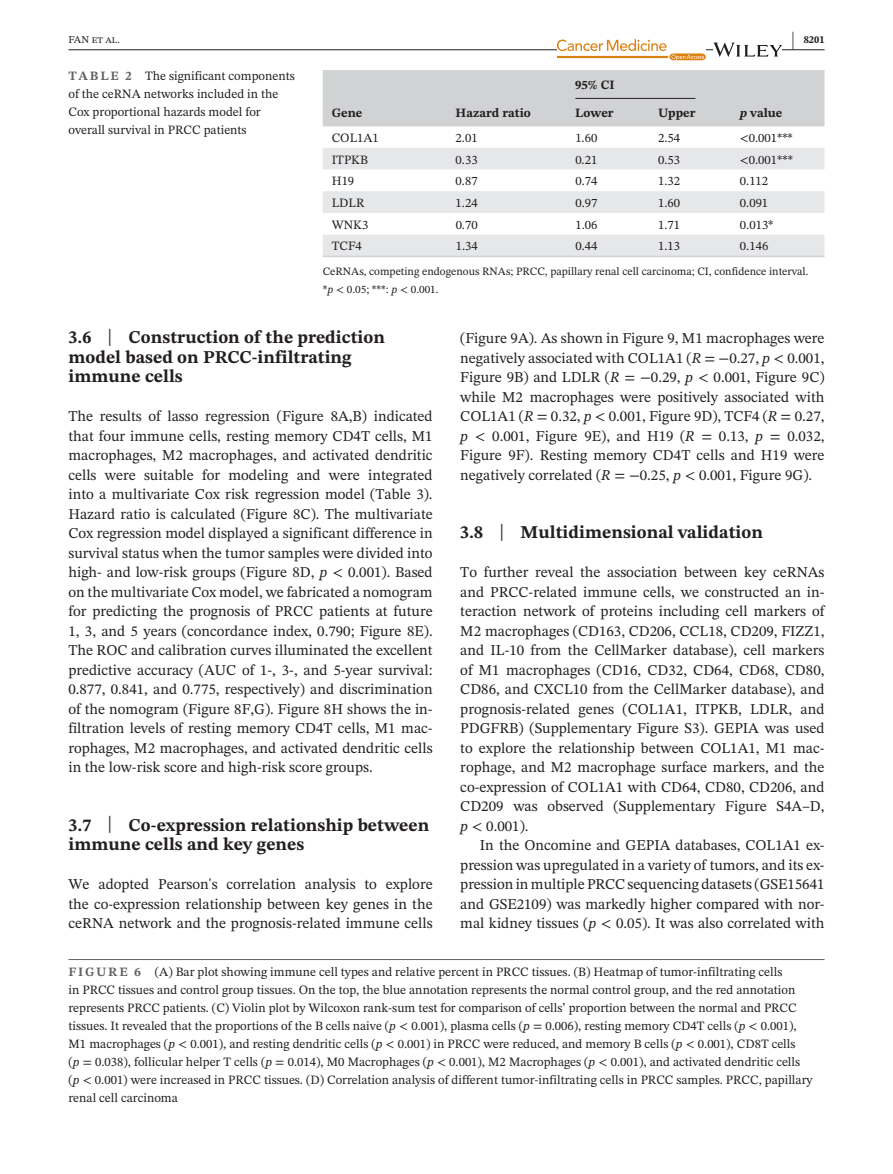
<style>
.page{position:relative;width:893px;height:1174px;background:#fff}
.page>*{position:absolute;margin:0;border:0;box-sizing:border-box;transform-origin:0 0}
.t1{font:700 21px "STIX Two Text";color:#231f20;scale:.42 1}
.t2{font:700 18px/19.5px "STIX Two Text";color:#231f20}
.t3{font:15px/19.5px "STIX Two Text";color:#231f20;text-align:justify}
.t4{font:12.75px/18px "STIX Two Text";color:#231f20}
.t5{font:700 12.75px "STIX Two Text";color:#231f20}
.t6{font:11.25px/18px "STIX Two Text";color:#231f20}
.t7{font:10.5px "STIX Two Text";color:#231f20}
.t8{font:700 10.5px "STIX Two Text";color:#231f20}
.s1{font-weight:700;color:#636366}
.s2{font-style:italic}
.s3{font-weight:400;font-size:23.7px}
</style>
<div class="page">
<hr style="left:68px;top:49px;width:756px;height:1px;background:#231f20">
<svg style="left:557px;top:39px;width:149px;height:21px"></svg>
<svg style="left:713px;top:43px;width:69px;height:14px"></svg>
<div style="left:323px;top:70px;width:501px;height:56px;background:#d1d2d4"></div>
<svg style="left:323px;top:148px;width:501px;height:108px;fill:#e6e7e9"></svg>
<hr style="left:323px;top:256px;width:124px;height:1px;background:#d1d2d4">
<hr style="left:447px;top:256px;width:119px;height:1px;background:#d1d2d4">
<hr style="left:566px;top:256px;width:83px;height:1px;background:#d1d2d4">
<hr style="left:649px;top:256px;width:82px;height:1px;background:#d1d2d4">
<hr style="left:731px;top:256px;width:93px;height:1px;background:#d1d2d4">
<hr style="left:575px;top:98px;width:120px;height:1px;background:#231f20">
<hr style="left:68px;top:959px;width:756px;height:1px;background:#636366">
<h1 class="t1" style="left:792px;top:24px;width:8px">|</h1>
<p class="t7" style="left:68px;top:32px;width:53px">FAN et al.</p>
<p class="t8" style="left:804px;top:32px;width:22px">8201</p>
<p class="t4" style="left:68px;top:66px;width:228px"><span class="s1">TABLE 2</span> The significant components of the ceRNA networks included in the Cox proportional hazards model for overall survival in PRCC patients</p>
<p class="t5" style="left:332px;top:104px;width:32px">Gene</p>
<p class="t5" style="left:456px;top:104px;width:77px">Hazard ratio</p>
<p class="t5" style="left:575px;top:76px;width:41px">95% CI</p>
<p class="t5" style="left:575px;top:104px;width:40px">Lower</p>
<p class="t5" style="left:658px;top:104px;width:39px">Upper</p>
<p class="t5" style="left:740px;top:104px;width:44px"><span class="s2">p</span> value</p>
<p class="t4" style="left:332px;top:128px;width:49px">COL1A1</p>
<p class="t4" style="left:456px;top:128px;width:24px">2.01</p>
<p class="t4" style="left:575px;top:128px;width:24px">1.60</p>
<p class="t4" style="left:658px;top:128px;width:24px">2.54</p>
<p class="t4" style="left:740px;top:128px;width:55px">&lt;0.001***</p>
<p class="t4" style="left:332px;top:150px;width:38px">ITPKB</p>
<p class="t4" style="left:456px;top:150px;width:24px">0.33</p>
<p class="t4" style="left:575px;top:150px;width:24px">0.21</p>
<p class="t4" style="left:658px;top:150px;width:24px">0.53</p>
<p class="t4" style="left:740px;top:150px;width:55px">&lt;0.001***</p>
<p class="t4" style="left:332px;top:172px;width:24px">H19</p>
<p class="t4" style="left:456px;top:172px;width:24px">0.87</p>
<p class="t4" style="left:575px;top:172px;width:24px">0.74</p>
<p class="t4" style="left:658px;top:172px;width:24px">1.32</p>
<p class="t4" style="left:740px;top:172px;width:30px">0.112</p>
<p class="t4" style="left:332px;top:194px;width:34px">LDLR</p>
<p class="t4" style="left:456px;top:194px;width:24px">1.24</p>
<p class="t4" style="left:575px;top:194px;width:24px">0.97</p>
<p class="t4" style="left:658px;top:194px;width:24px">1.60</p>
<p class="t4" style="left:740px;top:194px;width:30px">0.091</p>
<p class="t4" style="left:332px;top:215px;width:38px">WNK3</p>
<p class="t4" style="left:456px;top:215px;width:24px">0.70</p>
<p class="t4" style="left:575px;top:215px;width:24px">1.06</p>
<p class="t4" style="left:658px;top:215px;width:24px">1.71</p>
<p class="t4" style="left:740px;top:215px;width:35px">0.013*</p>
<p class="t4" style="left:332px;top:237px;width:32px">TCF4</p>
<p class="t4" style="left:456px;top:237px;width:24px">1.34</p>
<p class="t4" style="left:575px;top:237px;width:24px">0.44</p>
<p class="t4" style="left:658px;top:237px;width:24px">1.13</p>
<p class="t4" style="left:740px;top:237px;width:30px">0.146</p>
<p class="t6" style="left:323px;top:262px;width:487px">CeRNAs, competing endogenous RNAs; PRCC, papillary renal cell carcinoma; CI, confidence interval. *<span class="s2">p</span> &lt; 0.05; ***: <span class="s2">p</span> &lt; 0.001.</p>
<p class="t2" style="left:68px;top:328px;width:318px">3.6 <span class="s3">|</span> Construction of the prediction model based on PRCC-infiltrating immune cells</p>
<p class="t3" style="left:68px;top:406px;width:366px">The results of lasso regression (Figure 8A,B) indicated that four immune cells, resting memory CD4T cells, M1 macrophages, M2 macrophages, and activated dendritic cells were suitable for modeling and were integrated into a multivariate Cox risk regression model (Table 3).<br>Hazard ratio is calculated (Figure 8C). The multivariate Cox regression model displayed a significant difference in survival status when the tumor samples were divided into high- and low-risk groups (Figure 8D, <span class="s2">p</span> &lt; 0.001). Based on the multivariate Cox model, we fabricated a nomogram for predicting the prognosis of PRCC patients at future 1, 3, and 5 years (concordance index, 0.790; Figure 8E).<br>The ROC and calibration curves illuminated the excellent predictive accuracy (AUC of 1-, 3-, and 5-year survival:<br>0.877, 0.841, and 0.775, respectively) and discrimination of the nomogram (Figure 8F,G). Figure 8H shows the in&shy;filtration levels of resting memory CD4T cells, M1 mac&shy;rophages, M2 macrophages, and activated dendritic cells in the low-risk score and high-risk score groups.</p>
<p class="t2" style="left:68px;top:815px;width:362px">3.7 <span class="s3">|</span> Co-expression relationship between immune cells and key genes</p>
<p class="t3" style="left:68px;top:874px;width:366px">We adopted Pearson's correlation analysis to explore the co-expression relationship between key genes in the ceRNA network and the prognosis-related immune cells</p>
<p class="t3" style="left:460px;top:328px;width:366px">(Figure 9A). As shown in Figure 9, M1 macrophages were negatively associated with COL1A1 (<span class="s2">R</span> = −0.27, <span class="s2">p</span> &lt; 0.001, Figure 9B) and LDLR (<span class="s2">R</span> = −0.29, <span class="s2">p</span> &lt; 0.001, Figure 9C) while M2 macrophages were positively associated with COL1A1 (<span class="s2">R</span> = 0.32, <span class="s2">p</span> &lt; 0.001, Figure 9D), TCF4 (<span class="s2">R</span> = 0.27, <span class="s2">p</span> &lt; 0.001, Figure 9E), and H19 (<span class="s2">R</span> = 0.13, <span class="s2">p</span> = 0.032, Figure 9F). Resting memory CD4T cells and H19 were negatively correlated (<span class="s2">R</span> = −0.25, <span class="s2">p</span> &lt; 0.001, Figure 9G).</p>
<p class="t2" style="left:460px;top:523px;width:304px">3.8 <span class="s3">|</span> Multidimensional validation</p>
<p class="t3" style="left:460px;top:562px;width:366px">To further reveal the association between key ceRNAs and PRCC-related immune cells, we constructed an in&shy;teraction network of proteins including cell markers of M2 macrophages (CD163, CD206, CCL18, CD209, FIZZ1, and IL-10 from the CellMarker database), cell markers of M1 macrophages (CD16, CD32, CD64, CD68, CD80, CD86, and CXCL10 from the CellMarker database), and prognosis-related genes (COL1A1, ITPKB, LDLR, and PDGFRB) (Supplementary Figure S3). GEPIA was used to explore the relationship between COL1A1, M1 mac&shy;rophage, and M2 macrophage surface markers, and the co-expression of COL1A1 with CD64, CD80, CD206, and CD209 was observed (Supplementary Figure S4A–D, <span class="s2">p</span> &lt; 0.001).</p>
<p class="t3" style="left:460px;top:835px;width:366px;text-indent:20px">In the Oncomine and GEPIA databases, COL1A1 ex&shy;pression was upregulated in a variety of tumors, and its ex&shy;pression in multiple PRCC sequencing datasets (GSE15641 and GSE2109) was markedly higher compared with nor&shy;mal kidney tissues (<span class="s2">p</span> &lt; 0.05). It was also correlated with</p>
<p class="t4" style="left:68px;top:963px;width:746px"><span class="s1">FIGURE 6</span> (A) Bar plot showing immune cell types and relative percent in PRCC tissues. (B) Heatmap of tumor-infiltrating cells<br>in PRCC tissues and control group tissues. On the top, the blue annotation represents the normal control group, and the red annotation represents PRCC patients. (C) Violin plot by Wilcoxon rank-sum test for comparison of cells’ proportion between the normal and PRCC tissues. It revealed that the proportions of the B cells naive (<span class="s2">p</span> &lt; 0.001), plasma cells (<span class="s2">p</span> = 0.006), resting memory CD4T cells (<span class="s2">p</span> &lt; 0.001), M1 macrophages (<span class="s2">p</span> &lt; 0.001), and resting dendritic cells (<span class="s2">p</span> &lt; 0.001) in PRCC were reduced, and memory B cells (<span class="s2">p</span> &lt; 0.001), CD8T cells<br>(<span class="s2">p</span> = 0.038), follicular helper T cells (<span class="s2">p</span> = 0.014), M0 Macrophages (<span class="s2">p</span> &lt; 0.001), M2 Macrophages (<span class="s2">p</span> &lt; 0.001), and activated dendritic cells (<span class="s2">p</span> &lt; 0.001) were increased in PRCC tissues. (D) Correlation analysis of different tumor-infiltrating cells in PRCC samples. PRCC, papillary renal cell carcinoma</p>
</div>
